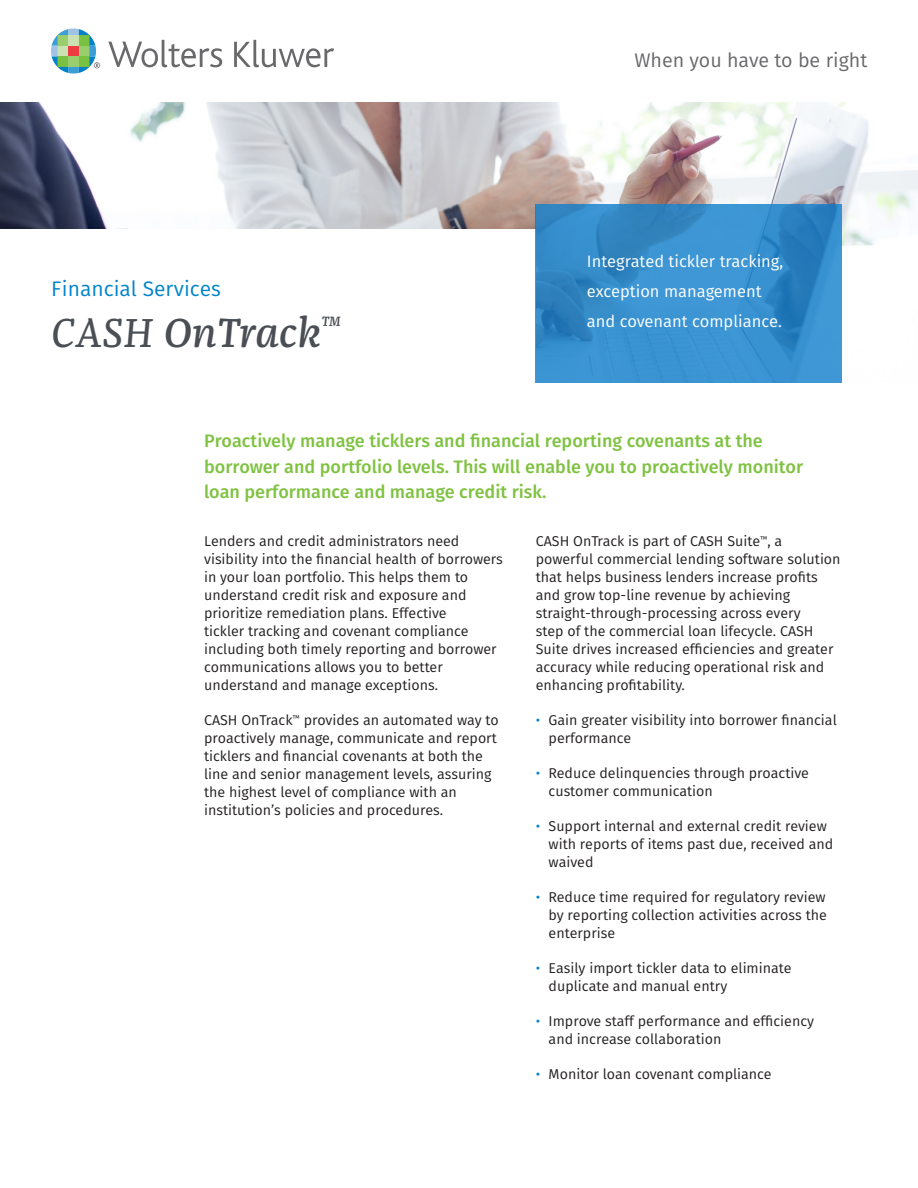
<style>
.page{position:relative;width:918px;height:1188px;background:#fff}
.page>*{position:absolute;margin:0;border:0;box-sizing:border-box;transform-origin:0 0}
.Headline{font:italic 500 42px "Franziska Pro";letter-spacing:-.005em;color:#4a4f55}
.Division_Name{font:21px "Fira Sans";color:#0084ca}
.t1{font:19.65px "Fira Sans";color:#69696c}
.Intro_Text{font:500 18px/25.5px "Fira Sans";color:#7fc241}
.Descriptive_Text{font:16.5px/30px "Fira Sans";color:#fff}
.Text{font:14.25px/18px "Fira Sans";color:#231f20}
.s1{font-weight:400}
.s2{color:#0084ca}
</style>
<div class="page">
<svg style="left:108px;top:40px;width:114px;height:27px"></svg>
<svg style="left:234px;top:40px;width:100px;height:27px"></svg>
<svg style="left:51px;top:28px;width:49px;height:46px"></svg>
<img style="left:0;top:102px;width:918px;height:144px">
<div style="left:0;top:230px;width:536px;height:178px;background:#fff"></div>
<svg style="left:536px;top:204px;width:306px;height:179px;background:#368dcb"></svg>
<p class="Division_Name" style="left:51px;top:274px;width:171px">Financial Services</p>
<p class="Headline" style="left:51px;top:307px;width:291px"><span class="s1">CASH</span> OnTrack<sup>™</sup></p>
<h3 class="t1" style="left:634px;top:46px;width:235px">When you have to be right</h3>
<p class="Descriptive_Text" style="left:587px;top:247px;width:198px">Integrated tickler tracking, exception management and covenant compliance.</p>
<p class="Intro_Text" style="left:204px;top:428px;width:601px">Proactively manage ticklers and financial reporting covenants at the borrower and portfolio levels. This will enable you to proactively monitor loan performance and manage credit risk.</p>
<p class="Text" style="left:204px;top:532px;width:300px">Lenders and credit administrators need visibility into the financial health of borrowers in your loan portfolio. This helps them to understand credit risk and exposure and prioritize remediation plans. Effective<br>tickler tracking and covenant compliance including both timely reporting and borrower communications allows you to better understand and manage exceptions.</p>
<p class="Text" style="left:204px;top:711px;width:296px">CASH OnTrack<sup>™</sup> provides an automated way to proactively manage, communicate and report ticklers and financial covenants at both the line and senior management levels, assuring the highest level of compliance with an institution’s policies and procedures.</p>
<p class="Text" style="left:536px;top:532px;width:306px">CASH OnTrack is part of CASH Suite<sup>™</sup>, a powerful commercial lending software solution that helps business lenders increase profits and grow top-line revenue by achieving straight-through-processing across every<br>step of the commercial loan lifecycle. CASH Suite drives increased efficiencies and greater accuracy while reducing operational risk and enhancing profitability.</p>
<p class="Text" style="left:549px;top:711px;width:290px;text-indent:-13px"><span class="s2">•</span> Gain greater visibility into borrower financial performance</p>
<p class="Text" style="left:549px;top:764px;width:262px;text-indent:-13px"><span class="s2">•</span> Reduce delinquencies through proactive customer communication</p>
<p class="Text" style="left:549px;top:817px;width:286px;text-indent:-13px"><span class="s2">•</span> Support internal and external credit review with reports of items past due, received and waived</p>
<p class="Text" style="left:549px;top:888px;width:280px;text-align:justify;text-indent:-13px"><span class="s2">•</span> Reduce time required for regulatory review by reporting collection activities across the enterprise</p>
<p class="Text" style="left:549px;top:959px;width:244px;text-indent:-13px"><span class="s2">•</span> Easily import tickler data to eliminate duplicate and manual entry</p>
<p class="Text" style="left:549px;top:1012px;width:267px;text-indent:-13px"><span class="s2">•</span> Improve staff performance and efficiency and increase collaboration</p>
<p class="Text" style="left:536px;top:1066px;width:237px"><span class="s2">•</span> Monitor loan covenant compliance</p>
</div>
